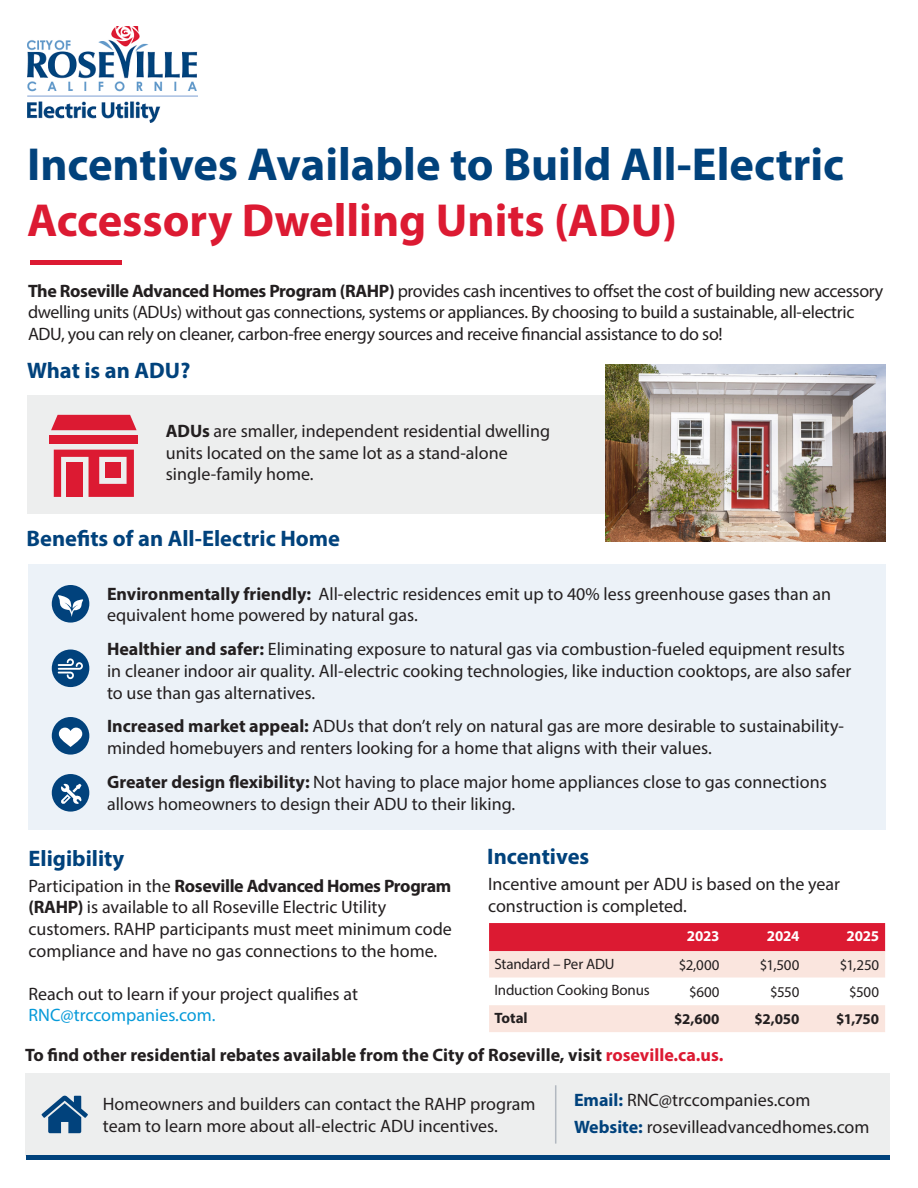
<style>
.page{position:relative;width:918px;height:1188px;background:#fff}
.page>*{position:absolute;margin:0;border:0;box-sizing:border-box;transform-origin:0 0}
.t1{font:700 46.5px/55.8px "Myriad Pro";color:#01427c}
.t2{font:700 22.5px "Myriad Pro";color:#01427c}
.t3{font:18px/21.6px "Myriad Pro";color:#231f20}
.t4{font:18px/21.6px "Myriad Pro";letter-spacing:-.02em;color:#231f20}
.t5{font:700 18px "Myriad Pro";color:#231f20}
.Tbl_Body{font:15px "Myriad Pro";letter-spacing:-.01em;color:#231f20}
.Tbl_Body-2{font:700 15px "Myriad Pro";letter-spacing:-.005em;color:#231f20}
.Tbl_Body-3{font:700 15px "Myriad Pro";letter-spacing:-.015em;color:#fff}
.s1{color:#dc1a32}
.s2{font-weight:700}
.s3{color:#069ad9}
.s4{font-weight:700;color:#01427c}
</style>
<div class="page">
<div style="left:27px;top:395px;width:589px;height:118px;background:#edeeee"></div>
<div style="left:25px;top:1073px;width:865px;height:82px;background:#edeeee"></div>
<div style="left:28px;top:564px;width:857px;height:266px;background:#ecf2f8"></div>
<div style="left:30px;top:260px;width:92px;height:5px;background:#dc1a32"></div>
<div style="left:26px;top:1155px;width:864px;height:5px;background:#01427c"></div>
<img style="left:27px;top:27px;width:171px;height:95px">
<div style="left:52px;top:650px;width:37px;height:37px;background:#01427c;border-radius:50%"></div>
<div style="left:52px;top:717px;width:37px;height:38px;background:#01427c;border-radius:50%"></div>
<div style="left:52px;top:774px;width:37px;height:38px;background:#01427c;border-radius:50%"></div>
<div style="left:52px;top:585px;width:37px;height:38px;background:#01427c;border-radius:50%"></div>
<svg style="left:489px;top:923px;width:396px;height:109px"></svg>
<svg style="left:51px;top:415px;width:86px;height:15px"></svg>
<div style="left:50px;top:436px;width:88px;height:8px;background:#dc1a32"></div>
<svg style="left:54px;top:450px;width:80px;height:47px"></svg>
<hr style="left:555px;top:1085px;width:1px;height:59px;background:#b2b8c0">
<svg style="left:42px;top:1096px;width:46px;height:37px"></svg>
<svg style="left:58px;top:595px;width:25px;height:22px"></svg>
<svg style="left:59px;top:728px;width:23px;height:19px"></svg>
<svg style="left:61px;top:784px;width:21px;height:20px"></svg>
<svg style="left:58px;top:658px;width:25px;height:21px"></svg>
<img style="left:605px;top:364px;width:280px;height:178px">
<p class="t1" style="left:27px;top:135px;width:819px">Incentives Available to Build All-Electric<br><span class="s1">Accessory Dwelling Units (ADU)</span></p>
<p class="t4" style="left:28px;top:279px;width:857px"><span class="s2">The Roseville Advanced Homes Program (RAHP)</span> provides cash incentives to offset the cost of building new accessory dwelling units (ADUs) without gas connections, systems or appliances. By choosing to build a sustainable, all-electric</p>
<p class="t4" style="left:28px;top:323px;width:696px">ADU, you can rely on cleaner, carbon-free energy sources and receive financial assistance to do so!</p>
<p class="t2" style="left:27px;top:356px;width:165px">What is an ADU?</p>
<p class="t3" style="left:166px;top:420px;width:386px"><span class="s2">ADUs</span> are smaller, independent residential dwelling units located on the same lot as a stand-alone single-family home.</p>
<p class="t2" style="left:27px;top:524px;width:315px">Benefits of an All-Electric Home</p>
<p class="t3" style="left:107px;top:583px;width:726px"><span class="s2">Environmentally friendly:</span> All-electric residences emit up to 40% less greenhouse gases than an equivalent home powered by natural gas.</p>
<p class="t3" style="left:107px;top:638px;width:746px"><span class="s2">Healthier and safer:</span> Eliminating exposure to natural gas via combustion-fueled equipment results in cleaner indoor air quality. All-electric cooking technologies, like induction cooktops, are also safer to use than gas alternatives.</p>
<p class="t3" style="left:107px;top:715px;width:738px"><span class="s2">Increased market appeal:</span> ADUs that don’t rely on natural gas are more desirable to sustainability&shy;minded homebuyers and renters looking for a home that aligns with their values.</p>
<p class="t3" style="left:107px;top:771px;width:721px"><span class="s2">Greater design flexibility:</span> Not having to place major home appliances close to gas connections allows homeowners to design their ADU to their liking.</p>
<p class="t2" style="left:29px;top:843px;width:97px">Eligibility</p>
<p class="t2" style="left:487px;top:842px;width:104px">Incentives</p>
<p class="t3" style="left:29px;top:875px;width:425px">Participation in the <span class="s2">Roseville Advanced Homes Program (RAHP)</span> is available to all Roseville Electric Utility customers. RAHP participants must meet minimum code compliance and have no gas connections to the home.</p>
<p class="t3" style="left:29px;top:983px;width:331px">Reach out to learn if your project qualifies at<br><span class="s3">RNC@trccompanies.com.</span></p>
<p class="t3" style="left:488px;top:873px;width:353px">Incentive amount per ADU is based on the year construction is completed.</p>
<p class="Tbl_Body-3" style="left:687px;top:926px;width:34px">2023</p>
<p class="Tbl_Body-3" style="left:767px;top:926px;width:34px">2024</p>
<p class="Tbl_Body-3" style="left:847px;top:926px;width:34px">2025</p>
<p class="Tbl_Body" style="left:494px;top:955px;width:122px">Standard – Per ADU</p>
<p class="Tbl_Body" style="left:679px;top:956px;width:42px">$2,000</p>
<p class="Tbl_Body" style="left:760px;top:956px;width:41px">$1,500</p>
<p class="Tbl_Body" style="left:840px;top:956px;width:41px">$1,250</p>
<p class="Tbl_Body" style="left:494px;top:981px;width:157px">Induction Cooking Bonus</p>
<p class="Tbl_Body" style="left:689px;top:983px;width:32px">$600</p>
<p class="Tbl_Body" style="left:770px;top:983px;width:31px">$550</p>
<p class="Tbl_Body" style="left:849px;top:983px;width:31px">$500</p>
<p class="Tbl_Body-2" style="left:494px;top:1008px;width:35px">Total</p>
<p class="Tbl_Body-2" style="left:674px;top:1009px;width:47px">$2,600</p>
<p class="Tbl_Body-2" style="left:755px;top:1009px;width:46px">$2,050</p>
<p class="Tbl_Body-2" style="left:836px;top:1009px;width:44px">$1,750</p>
<p class="t5" style="left:25px;top:1043px;width:700px">To find other residential rebates available from the City of Roseville, visit <span class="s1">roseville.ca.us.</span></p>
<p class="t3" style="left:103px;top:1093px;width:434px">Homeowners and builders can contact the RAHP program team to learn more about all-electric ADU incentives.</p>
<p class="t3" style="left:574px;top:1089px;width:238px"><span class="s4">Email:</span> RNC@trccompanies.com</p>
<p class="t3" style="left:574px;top:1116px;width:297px"><span class="s4">Website:</span> rosevilleadvancedhomes.com</p>
</div>
